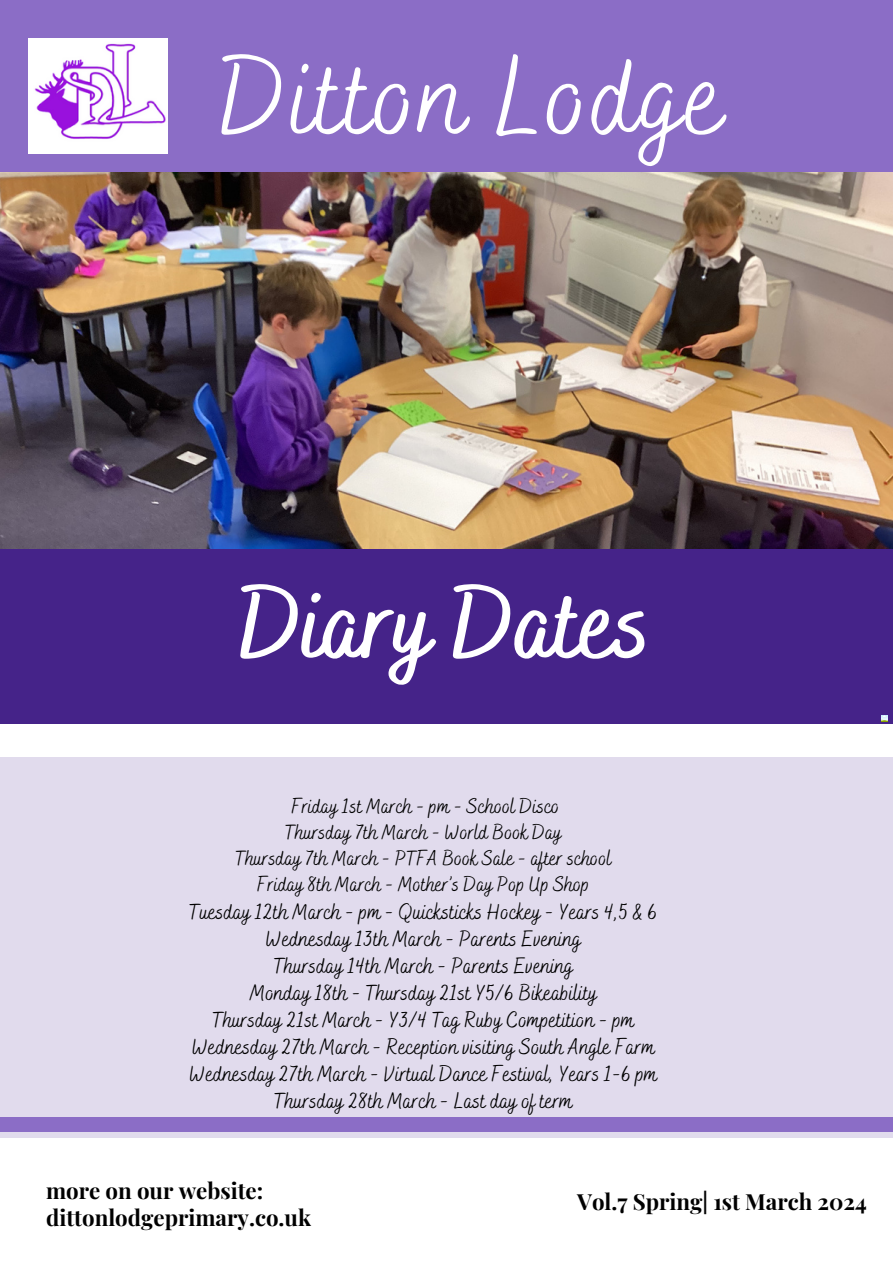
<style>
.page{position:relative;width:893px;height:1264px;background:#fff}
.page>*{position:absolute;margin:0;border:0;box-sizing:border-box;transform-origin:0 0}
.t1{font:111.75px "Bakerie Smooth";letter-spacing:.02em;color:#fff}
.t2{font:700 101.85px "Bakerie Smooth";color:#fff}
.t3{font:22.5px "Bakerie Smooth";color:#000}
.t4{font:700 22.2px/27px "Playfair Display";color:#000}
.t5{font:21.15px "Bakerie Smooth";color:#000}
</style>
<div class="page">
<div style="left:0;top:531px;width:892px;height:192px;background:#452389"></div>
<div style="left:0;top:757px;width:892px;height:380px;background:#e1dbed"></div>
<svg style="left:881px;top:715px;width:6px;height:6px"></svg>
<div style="left:0;top:1116px;width:892px;height:15px;background:#8b6dc6"></div>
<div style="left:0;top:0;width:892px;height:245px;background:#8b6dc6"></div>
<img style="left:0;top:172px;width:892px;height:376px">
<img style="left:29px;top:39px;width:138px;height:114px">
<p class="t1" style="left:219px;top:32px;width:506px">Ditton Lodge</p>
<p class="t2" style="left:240px;top:564px;width:412px">Diary Dates</p>
<p class="t5" style="left:291px;top:794px;width:270px">Friday 1st March - pm - School Disco</p>
<p class="t5" style="left:285px;top:819px;width:278px">Thursday 7th March - World Book Day</p>
<p class="t5" style="left:235px;top:845px;width:377px">Thursday 7th March - PTFA Book Sale - after school</p>
<p class="t5" style="left:257px;top:871px;width:334px">Friday 8th March - Mother’s Day Pop Up Shop</p>
<p class="t3" style="left:189px;top:898px;width:470px">Tuesday 12th March - pm - Quicksticks Hockey - Years 4,5 &amp; 6</p>
<p class="t3" style="left:266px;top:925px;width:317px">Wednesday 13th March - Parents Evening</p>
<p class="t3" style="left:274px;top:952px;width:301px">Thursday 14th March - Parents Evening</p>
<p class="t3" style="left:250px;top:979px;width:349px">Monday 18th - Thursday 21st Y5/6 Bikeability</p>
<p class="t3" style="left:212px;top:1006px;width:423px">Thursday 21st March - Y3/4 Tag Ruby Competition - pm</p>
<p class="t3" style="left:192px;top:1033px;width:464px">Wednesday 27th March - Reception visiting South Angle Farm</p>
<h3 class="t3" style="left:189px;top:1060px;width:469px">Wednesday 27th March - Virtual Dance Festival, Years 1-6 pm</h3>
<h3 class="t3" style="left:274px;top:1087px;width:300px">Thursday 28th March - Last day of term</h3>
<h1 class="t4" style="left:46px;top:1175px;width:266px">more on our website: dittonlodgeprimary.co.uk</h1>
<p class="t4" style="left:577px;top:1186px;width:291px">Vol.7 Spring| 1st March 2024</p>
</div>
